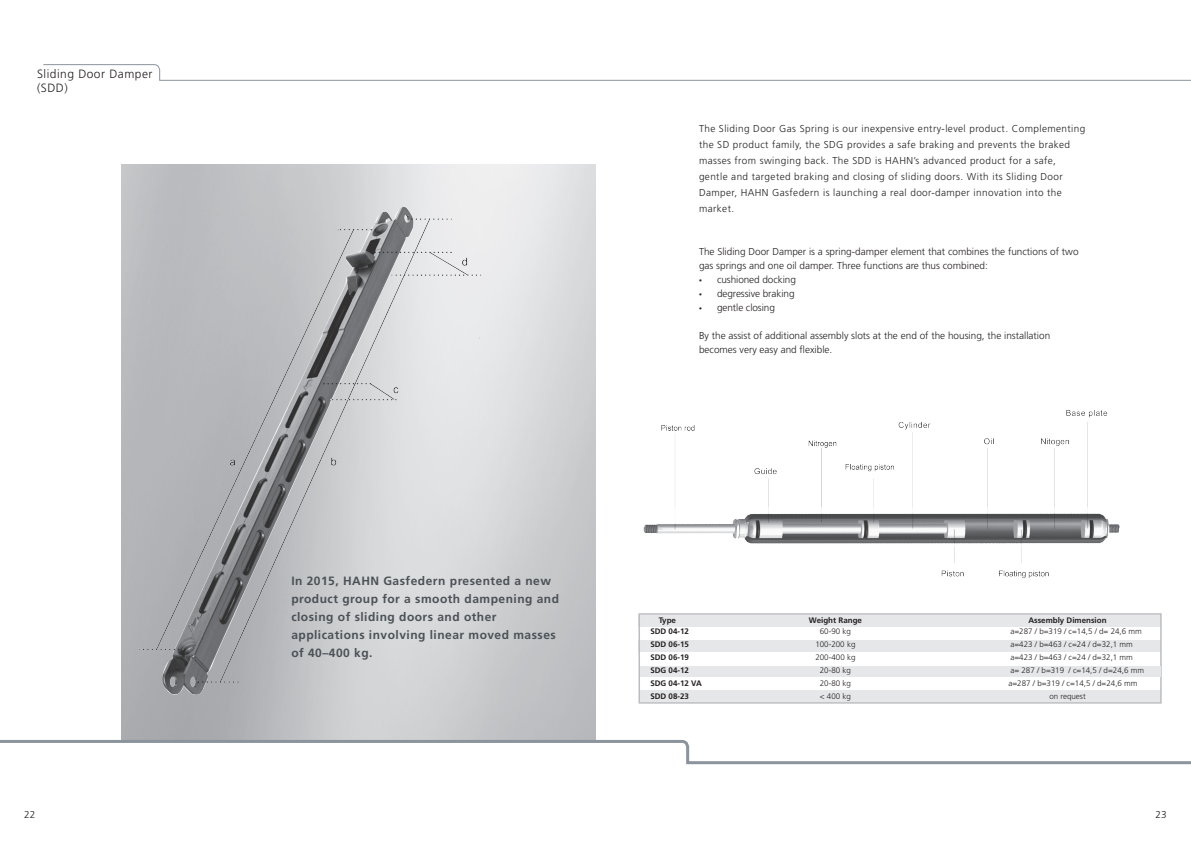
<style>
.page{position:relative;width:1191px;height:842px;background:#fff}
.page>*{position:absolute;margin:0;border:0;box-sizing:border-box;transform-origin:0 0}
.t1{font:700 12px/18px "Frutiger LT Std";letter-spacing:.04em;color:#4b5156}
.Kapitelüberschrift{font:300 12px/14.4px "Frutiger LT Std";letter-spacing:.04em;color:#231f20}
.t2{font:300 10px/16px "Frutiger LT Std";letter-spacing:.04em;color:#231f20}
.t3{font:300 10px/14px "Frutiger LT Std";color:#231f20}
.t4{font:300 10px "Frutiger LT Std";letter-spacing:-.005em;color:#231f20}
.t5{font:300 8px "Frutiger LT Std";color:#231f20}
.t6{font:700 8px "Frutiger LT Std";color:#231f20}
.s1{font-family:"Myriad Pro";font-weight:400}
</style>
<div class="page">
<img style="left:643px;top:410px;width:477px;height:168px">
<svg style="left:43px;top:64px;width:1148px;height:17px"></svg>
<img style="left:137px;top:208px;width:357px;height:487px">
<div style="left:640px;top:691px;width:520px;height:11px;background:#e6e7e9"></div>
<div style="left:638px;top:615px;width:523px;height:11px;background:#e6e7e9"></div>
<div style="left:638px;top:641px;width:523px;height:11px;background:#e6e7e9"></div>
<div style="left:638px;top:613px;width:523px;height:91px;border:2px solid #bcbdc0"></div>
<div style="left:640px;top:666px;width:520px;height:10px;background:#e6e7e9"></div>
<svg style="left:0;top:738px;width:1191px;height:27px"></svg>
<p class="Kapitelüberschrift" style="left:37px;top:66px;width:117px">Sliding Door Damper (SDD)</p>
<p class="t1" style="left:291px;top:572px;width:269px">In 2015, HAHN Gasfedern presented a new product group for a smooth dampening and closing of sliding doors and other applications involving linear moved masses of 40–400 kg.</p>
<p class="t2" style="left:699px;top:121px;width:388px">The Sliding Door Gas Spring is our inexpensive entry-level product. Complementing the SD product family, the SDG provides a safe braking and prevents the braked masses from swinging back. The SDD is HAHN’s advanced product for a safe, gentle and targeted braking and closing of sliding doors. With its Sliding Door Damper, HAHN Gasfedern is launching a real door-damper innovation into the market.</p>
<p class="t3" style="left:699px;top:245px;width:381px">The Sliding Door Damper is a spring-damper element that combines the functions of two gas springs and one oil damper. Three functions are thus combined:</p>
<p class="t4" style="left:699px;top:274px;width:98px"><span class="s1">•</span> cushioned docking</p>
<p class="t4" style="left:699px;top:288px;width:97px"><span class="s1">•</span> degressive braking</p>
<p class="t4" style="left:699px;top:302px;width:77px"><span class="s1">•</span> gentle closing</p>
<p class="t3" style="left:699px;top:329px;width:353px;line-height:14.4px">By the assist of additional assembly slots at the end of the housing, the installation becomes very easy and flexible.</p>
<p class="t6" style="left:658px;top:615px;width:19px">Type</p>
<p class="t6" style="left:809px;top:615px;width:55px">Weight Range</p>
<p class="t6" style="left:1028px;top:615px;width:80px">Assembly Dimension</p>
<p class="t6" style="left:650px;top:627px;width:40px">SDD 04-12</p>
<p class="t5" style="left:820px;top:627px;width:33px">60-90 kg</p>
<p class="t5" style="left:1010px;top:627px;width:133px">a=287 / b=319 / c=14,5 / d= 24,6 mm</p>
<p class="t6" style="left:650px;top:640px;width:40px">SDD 06-15</p>
<p class="t5" style="left:815px;top:640px;width:42px">100-200 kg</p>
<p class="t5" style="left:1010px;top:640px;width:124px">a=423 / b=463 / c=24 / d=32,1 mm</p>
<p class="t6" style="left:650px;top:653px;width:40px">SDD 06-19</p>
<p class="t5" style="left:815px;top:653px;width:42px">200-400 kg</p>
<p class="t5" style="left:1010px;top:653px;width:124px">a=423 / b=463 / c=24 / d=32,1 mm</p>
<p class="t6" style="left:650px;top:666px;width:40px">SDG 04-12</p>
<p class="t5" style="left:820px;top:666px;width:33px">20-80 kg</p>
<p class="t5" style="left:1010px;top:666px;width:135px">a= 287 / b=319 / c=14,5 / d=24,6 mm</p>
<p class="t6" style="left:650px;top:679px;width:53px">SDG 04-12 VA</p>
<p class="t5" style="left:820px;top:679px;width:33px">20-80 kg</p>
<p class="t5" style="left:1008px;top:679px;width:131px">a=287 / b=319 / c=14,5 / d=24,6 mm</p>
<p class="t6" style="left:650px;top:692px;width:40px">SDD 08-23</p>
<p class="t5" style="left:820px;top:692px;width:33px">&lt; 400 kg</p>
<p class="t5" style="left:1049px;top:692px;width:38px">on request</p>
<p class="t2" style="left:24px;top:807px;width:13px">22</p>
<p class="t2" style="left:1155px;top:807px;width:13px">23</p>
</div>
